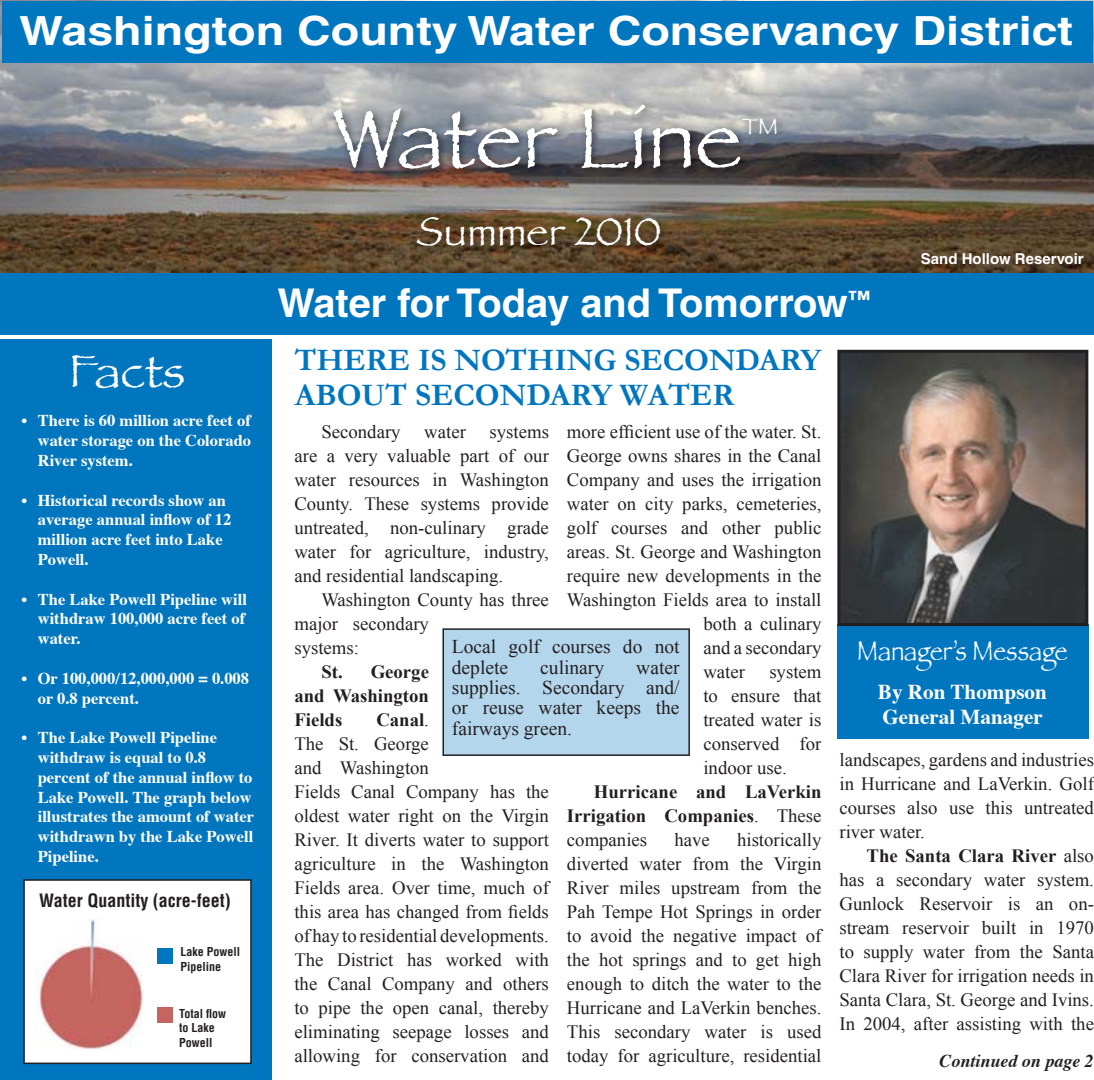
<style>
.page{position:relative;width:1094px;height:1080px;background:#fff}
.page>*{position:absolute;margin:0;border:0;box-sizing:border-box;transform-origin:0 0}
.t1{font:87.6px "Papyrus";color:#fff}
.t2{font:48.45px "Papyrus";color:#fff}
.t3{font:41.85px "Papyrus";color:#fff}
.t4{font:700 40.2px "Helvetica";color:#fff;scale:1.16 1}
.t5{font:700 39.75px "Helvetica";color:#fff}
.t6{font:700 31.5px/34.8px "Garamond";color:#0076bf}
.t7{font:29.1px "Papyrus";color:#fff;scale:.83 1}
.t8{font:700 21.15px/25.3px "Times";color:#fff}
.t9{font:19.5px/20.4px "Times New Roman";color:#231f20}
.t10{font:18.75px/24px "Times New Roman";color:#231f20;text-align:justify}
.t11{font:700 18.75px/24px "Times New Roman";color:#231f20;text-align:justify}
.t12{font:700 condensed 18px "Helvetica";color:#231f20}
.t13{font:italic 700 18px "Times";color:#231f20}
.t14{font:700 16.5px/19.8px "Times";color:#fff}
.t15{font:700 15px "Helvetica";color:#fff}
.t16{font:700 condensed 12px/14.4px "Helvetica";color:#231f20}
.s1{font-weight:400}
.s2{font-weight:700}
</style>
<div class="page">
<div style="left:0;top:339px;width:272px;height:741px;background:#0076bf"></div>
<img style="left:0;top:0;width:1094px;height:273px">
<div style="left:2px;top:2px;width:1090px;height:61px;background:#0076bf"></div>
<img style="left:327px;top:98px;width:461px;height:82px">
<img style="left:410px;top:211px;width:261px;height:46px">
<div style="left:0;top:273px;width:1094px;height:62px;background:#0076bf"></div>
<div style="left:23px;top:879px;width:229px;height:185px;background:#fff"></div>
<img style="left:35px;top:918px;width:113px;height:132px">
<div style="left:157px;top:948px;width:16px;height:16px;background:#0076bf"></div>
<div style="left:157px;top:1007px;width:16px;height:16px;background:#c5655f"></div>
<div style="left:837px;top:625px;width:251px;height:114px;background:#0076bf"></div>
<svg style="left:837px;top:350px;width:251px;height:276px;background:#615954"></svg>
<div style="left:442px;top:628px;width:248px;height:128px;background:#b3d6ec"></div>
<h3 class="t4" style="left:19px;top:6px;width:910px">Washington County Water Conservancy District</h3>
<h1 class="t1" style="left:333px;top:85px;width:447px">Water Line<sup>™</sup></h1>
<p class="t14" style="left:22px;top:409px;width:7px">•</p>
<p class="t14" style="left:22px;top:488px;width:7px">•</p>
<p class="t14" style="left:22px;top:587px;width:7px">•</p>
<p class="t14" style="left:22px;top:667px;width:7px">•</p>
<p class="t14" style="left:22px;top:726px;width:7px">•</p>
<h2 class="t2" style="left:69px;top:342px;width:118px">Facts</h2>
<p class="t14" style="left:38px;top:409px;width:215px;text-align:justify">There is 60 million acre feet of water storage on the Colorado River system.</p>
<p class="t14" style="left:38px;top:488px;width:195px">Historical records show an average annual inflow of 12 million acre feet into Lake<br>Powell.</p>
<p class="t14" style="left:38px;top:587px;width:211px;text-align:justify">The Lake Powell Pipeline will withdraw 100,000 acre feet of water.</p>
<p class="t14" style="left:38px;top:667px;width:213px">Or 100,000/12,000,000 = 0.008 or 0.8 percent.</p>
<p class="t14" style="left:38px;top:726px;width:218px">The Lake Powell Pipeline withdraw is equal to 0.8 percent of the annual inflow to<br>Lake Powell. The graph below illustrates the amount of water withdrawn by the Lake Powell<br>Pipeline.</p>
<p class="t12" style="left:39px;top:889px;width:193px">Water Quantity (acre-feet)</p>
<p class="t16" style="left:180px;top:944px;width:61px">Lake Powell<br>Pipeline</p>
<p class="t16" style="left:179px;top:1006px;width:48px">Total flow to Lake<br>Powell</p>
<h3 class="t3" style="left:416px;top:207px;width:247px">Summer 2010</h3>
<h3 class="t5" style="left:278px;top:279px;width:594px">Water for Today and Tomorrow<sup>™</sup></h3>
<h3 class="t6" style="left:295px;top:342px;width:528px">THERE IS NOTHING SECONDARY<br>ABOUT SECONDARY WATER</h3>
<p class="t15" style="left:920px;top:250px;width:164px">Sand Hollow Reservoir</p>
<p class="t10" style="left:567px;top:420px;width:256px">more efficient use of the water. St.</p>
<p class="t10" style="left:567px;top:444px;width:256px">George owns shares in the Canal</p>
<p class="t10" style="left:567px;top:468px;width:256px">Company and uses the irrigation</p>
<p class="t10" style="left:567px;top:492px;width:256px">water on city parks, cemeteries,</p>
<p class="t10" style="left:567px;top:516px;width:256px">golf courses and other public</p>
<p class="t10" style="left:567px;top:540px;width:256px">areas. St. George and Washington</p>
<p class="t10" style="left:567px;top:564px;width:256px">require new developments in the</p>
<p class="t10" style="left:567px;top:588px;width:256px">Washington Fields area to install</p>
<p class="t10" style="left:703px;top:612px;width:119px">both a culinary</p>
<p class="t10" style="left:703px;top:636px;width:119px">and a secondary</p>
<p class="t10" style="left:703px;top:660px;width:43px">water</p>
<p class="t10" style="left:321px;top:420px;width:81px">Secondary</p>
<p class="t10" style="left:424px;top:420px;width:43px">water</p>
<p class="t10" style="left:294px;top:420px;width:256px;text-indent:195px">systems are a very valuable part of our water resources in Washington County. These systems provide untreated, non-culinary grade water for agriculture, industry, and residential landscaping.</p>
<p class="t10" style="left:294px;top:588px;width:256px;text-align:left;text-indent:27px">Washington County has three major secondary<br>systems:</p>
<p class="t11" style="left:294px;top:660px;width:136px;text-indent:27px">St. George and Washington Fields</p>
<p class="t9" style="left:452px;top:636px;width:229px">Local golf courses do not deplete</p>
<p class="t9" style="left:540px;top:657px;width:65px">culinary</p>
<p class="t9" style="left:452px;top:657px;width:229px;text-align:justify;text-indent:184px">water supplies. Secondary and/ or reuse water keeps the fairways green.</p>
<p class="t10" style="left:703px;top:660px;width:119px;text-indent:66px">system to ensure that treated water is conserved for indoor use.</p>
<p class="t11" style="left:567px;top:780px;width:256px;text-indent:27px">Hurricane and LaVerkin Irrigation Companies<span class="s1">. These companies</span></p>
<p class="t10" style="left:294px;top:708px;width:256px;text-align:left;text-indent:82px"><span class="s2">Canal</span>.<br>The St. George<br>and Washington<br>Fields Canal Company has the oldest water right on the Virgin<br>River. It diverts water to support agriculture in the Washington<br>Fields area. Over time, much of this area has changed from fields of hay to residential developments.<br>The District has worked with the Canal Company and others to pipe the open canal, thereby eliminating seepage losses and allowing for conservation and</p>
<p class="t10" style="left:567px;top:828px;width:256px;text-indent:170px">historically diverted water from the Virgin River miles upstream from the Pah Tempe Hot Springs in order to avoid the negative impact of the hot springs and to get high enough to ditch the water to the Hurricane and LaVerkin benches.<br>This secondary water is used today for agriculture, residential</p>
<p class="t10" style="left:674px;top:828px;width:37px">have</p>
<h3 class="t7" style="left:857px;top:633px;width:255px">Manager’s Message</h3>
<p class="t8" style="left:878px;top:677px;width:170px">By Ron Thompson<br>General Manager</p>
<p class="t10" style="left:839px;top:747px;width:256px">landscapes, gardens and industries in Hurricane and LaVerkin. Golf courses also use this untreated river water.</p>
<p class="t10" style="left:839px;top:843px;width:256px;text-indent:27px"><span class="s2">The Santa Clara River</span> also has a secondary water system.<br>Gunlock Reservoir is an on&shy;stream reservoir built in 1970 to supply water from the Santa Clara River for irrigation needs in Santa Clara, St. George and Ivins.<br>In 2004, after assisting with the</p>
<p class="t13" style="left:939px;top:1044px;width:156px">Continued on page 2</p>
</div>
